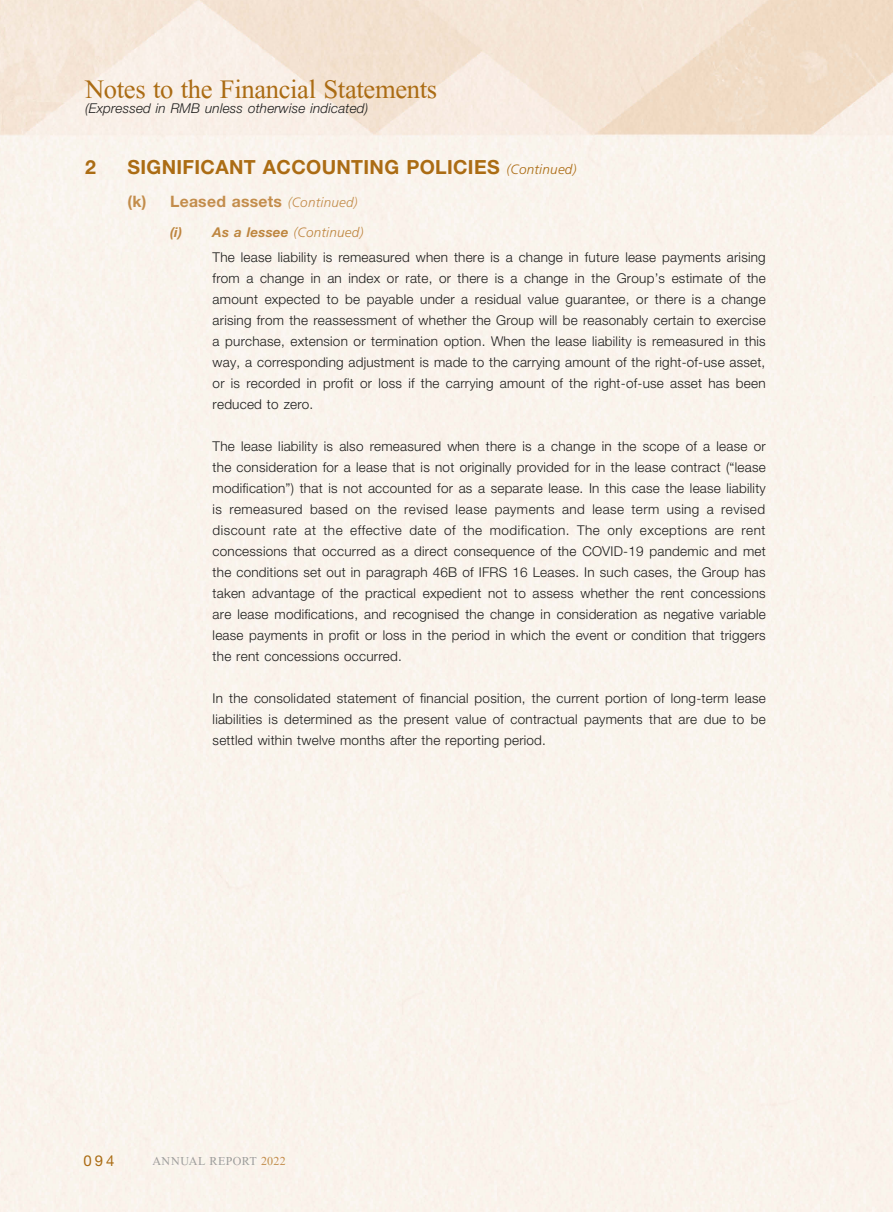
<style>
.page{position:relative;width:893px;height:1212px;background:#fff}
.page>*{position:absolute;margin:0;border:0;box-sizing:border-box;transform-origin:0 0}
.t1{font:33px "Aparajita";letter-spacing:-.01em;color:#ab6c14}
.t2{font:700 19.5px "Helvetica Neue LT Std";letter-spacing:.015em;color:#ab6c14}
.t3{font:700 15.75px "Helvetica Neue LT Std";letter-spacing:.015em;color:#c38d4c}
.t4{font:15px "Aparajita";letter-spacing:.015em;color:#9d9d9c}
.t5{font:15px "Helvetica Neue LT Std";color:#ab6c14}
.t6{font:300 13.5px/21px "Helvetica Neue LT Std";letter-spacing:.015em;color:#1c1c1b;text-align:justify}
.t7{font:italic 300 13.5px "Helvetica Neue LT Std";letter-spacing:.015em;color:#1c1c1b}
.s1{font-family:"Frutiger LT Std";font-weight:300;font-style:italic;font-size:13.5px}
.s2{font-weight:700;font-style:italic;color:#be8640}
.s3{font-family:"Frutiger LT Std";font-style:italic;color:#be8640}
.s4{color:#c38d4c}
</style>
<div class="page">
<h1 class="t1" style="left:85px;top:73px;width:354px">Notes to the Financial Statements</h1>
<p class="t7" style="left:85px;top:100px;width:285px">(Expressed in RMB unless otherwise indicated)</p>
<h2 class="t2" style="left:85px;top:154px;width:12px">2</h2>
<h2 class="t2" style="left:128px;top:154px;width:450px">SIGNIFICANT ACCOUNTING POLICIES <span class="s1">(Continued)</span></h2>
<p class="t3" style="left:128px;top:192px;width:232px">(k) Leased assets <span class="s1">(Continued)</span></p>
<p class="t6" style="left:213px;top:219px;width:555px;line-height:25.2px;text-indent:-43px"><span class="s2">(i) As a lessee</span> <span class="s3">(Continued)<br></span>The lease liability is remeasured when there is a change in future lease payments arising</p>
<p class="t6" style="left:213px;top:267px;width:555px">from a change in an index or rate, or there is a change in the Group’s estimate of the amount expected to be payable under a residual value guarantee, or there is a change arising from the reassessment of whether the Group will be reasonably certain to exercise a purchase, extension or termination option. When the lease liability is remeasured in this way, a corresponding adjustment is made to the carrying amount of the right-of-use asset, or is recorded in profit or loss if the carrying amount of the right-of-use asset has been reduced to zero.</p>
<p class="t6" style="left:213px;top:435px;width:555px">The lease liability is also remeasured when there is a change in the scope of a lease or the consideration for a lease that is not originally provided for in the lease contract (“lease modification”) that is not accounted for as a separate lease. In this case the lease liability is remeasured based on the revised lease payments and lease term using a revised discount rate at the effective date of the modification. The only exceptions are rent concessions that occurred as a direct consequence of the COVID-19 pandemic and met the conditions set out in paragraph 46B of IFRS 16 Leases. In such cases, the Group has taken advantage of the practical expedient not to assess whether the rent concessions are lease modifications, and recognised the change in consideration as negative variable lease payments in profit or loss in the period in which the event or condition that triggers the rent concessions occurred.</p>
<p class="t6" style="left:213px;top:688px;width:555px">In the consolidated statement of financial position, the current portion of long-term lease liabilities is determined as the present value of contractual payments that are due to be settled within twelve months after the reporting period.</p>
<p class="t5" style="left:83px;top:1151px;width:33px">094</p>
<p class="t4" style="left:152px;top:1153px;width:135px">ANNUAL REPORT <span class="s4">2022</span></p>
</div>
